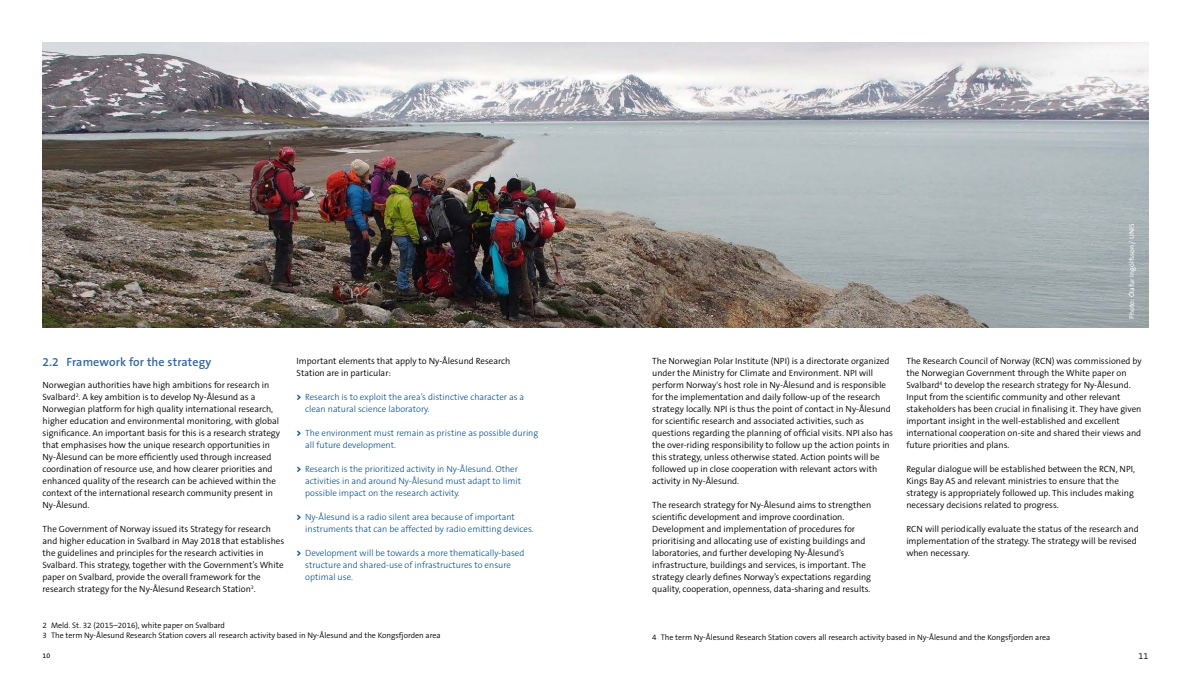
<style>
.page{position:relative;width:1191px;height:681px;background:#fff}
.page>*{position:absolute;margin:0;border:0;box-sizing:border-box;transform-origin:0 0}
.t1{font:600 12px "The Sans B6";letter-spacing:.01em;color:#3566a4}
.t2{font:300 9px/12px "The Sans B4";color:#000}
.t3{font:300 9px/12px "The Sans B3";color:#004c93}
.t4{font:300 8px/10px "The Sans B4";color:#000}
.t5{font:7px "The Sans B5 Plain";color:#fff}
.t6{font:7px "The Sans B5 Plain";color:#000}
.s1{font-family:"The Sans B8";font-weight:800}
</style>
<div class="page">
<img style="left:43px;top:43px;width:1105px;height:284px">
<p class="t2" style="left:297px;top:355px;width:215px">Important elements that apply to Ny-Ålesund Research<br>Station are in particular:</p>
<p class="t3" style="left:305px;top:391px;width:220px;text-indent:-9px"><span class="s1">&gt;</span> Research is to exploit the area’s distinctive character as a clean natural science laboratory.</p>
<p class="t3" style="left:305px;top:427px;width:235px;text-indent:-9px"><span class="s1">&gt;</span> The environment must remain as pristine as possible during all future development.</p>
<p class="t3" style="left:305px;top:463px;width:217px;text-indent:-9px"><span class="s1">&gt;</span> Research is the prioritized activity in Ny-Ålesund. Other activities in and around Ny-Ålesund must adapt to limit possible impact on the research activity.</p>
<p class="t3" style="left:305px;top:511px;width:230px;text-indent:-9px"><span class="s1">&gt;</span> Ny-Ålesund is a radio silent area because of important instruments that can be affected by radio emitting devices.</p>
<p class="t3" style="left:305px;top:547px;width:221px;text-indent:-9px"><span class="s1">&gt;</span> Development will be towards a more thematically-based structure and shared-use of infrastructures to ensure optimal use.</p>
<h1 class="t1" style="left:43px;top:355px;width:170px">2.2 Framework for the strategy</h1>
<p class="t2" style="left:43px;top:379px;width:239px">Norwegian authorities have high ambitions for research in Svalbard<sup>2</sup>. A key ambition is to develop Ny-Ålesund as a Norwegian platform for high quality international research, higher education and environmental monitoring, with global significance. An important basis for this is a research strategy that emphasises how the unique research opportunities in Ny-Ålesund can be more efficiently used through increased coordination of resource use, and how clearer priorities and enhanced quality of the research can be achieved within the context of the international research community present in Ny-Ålesund.</p>
<p class="t2" style="left:43px;top:523px;width:243px">The Government of Norway issued its Strategy for research and higher education in Svalbard in May 2018 that establishes the guidelines and principles for the research activities in Svalbard. This strategy, together with the Government’s White paper on Svalbard, provide the overall framework for the research strategy for the Ny-Ålesund Research Station<sup>3</sup>.</p>
<p class="t4" style="left:43px;top:620px;width:400px">2 Meld. St. 32 (2015–2016), white paper on Svalbard<br>3 The term Ny-Ålesund Research Station covers all research activity based in Ny-Ålesund and the Kongsfjorden area</p>
<p class="t5" style="left:1128px;top:319px;width:97px;rotate:-90deg">Photo: Ólafur Ingólfsson / UNIS</p>
<p class="t2" style="left:652px;top:355px;width:242px">The Norwegian Polar Institute (NPI) is a directorate organized under the Ministry for Climate and Environment. NPI will perform Norway's host role in Ny-Ålesund and is responsible for the implementation and daily follow-up of the research strategy locally. NPI is thus the point of contact in Ny-Ålesund for scientific research and associated activities, such as questions regarding the planning of official visits. NPI also has the over-riding responsibility to follow up the action points in this strategy, unless otherwise stated. Action points will be followed up in close cooperation with relevant actors with activity in Ny-Ålesund.</p>
<p class="t2" style="left:652px;top:499px;width:221px">The research strategy for Ny-Ålesund aims to strengthen scientific development and improve coordination.<br>Development and implementation of procedures for prioritising and allocating use of existing buildings and laboratories, and further developing Ny-Ålesund’s infrastructure, buildings and services, is important. The strategy clearly defines Norway’s expectations regarding quality, cooperation, openness, data-sharing and results.</p>
<p class="t4" style="left:652px;top:632px;width:400px">4 The term Ny-Ålesund Research Station covers all research activity based in Ny-Ålesund and the Kongsfjorden area</p>
<p class="t2" style="left:906px;top:355px;width:237px">The Research Council of Norway (RCN) was commissioned by the Norwegian Government through the White paper on Svalbard<sup>4</sup> to develop the research strategy for Ny-Ålesund.<br>Input from the scientific community and other relevant stakeholders has been crucial in finalising it. They have given important insight in the well-established and excellent international cooperation on-site and shared their views and future priorities and plans.</p>
<p class="t2" style="left:906px;top:463px;width:230px">Regular dialogue will be established between the RCN, NPI, Kings Bay AS and relevant ministries to ensure that the strategy is appropriately followed up. This includes making necessary decisions related to progress.</p>
<p class="t2" style="left:906px;top:523px;width:234px">RCN will periodically evaluate the status of the research and implementation of the strategy. The strategy will be revised when necessary.</p>
<p class="t6" style="left:43px;top:651px;width:9px">10</p>
<p class="t2" style="left:1138px;top:650px;width:11px">11</p>
</div>
